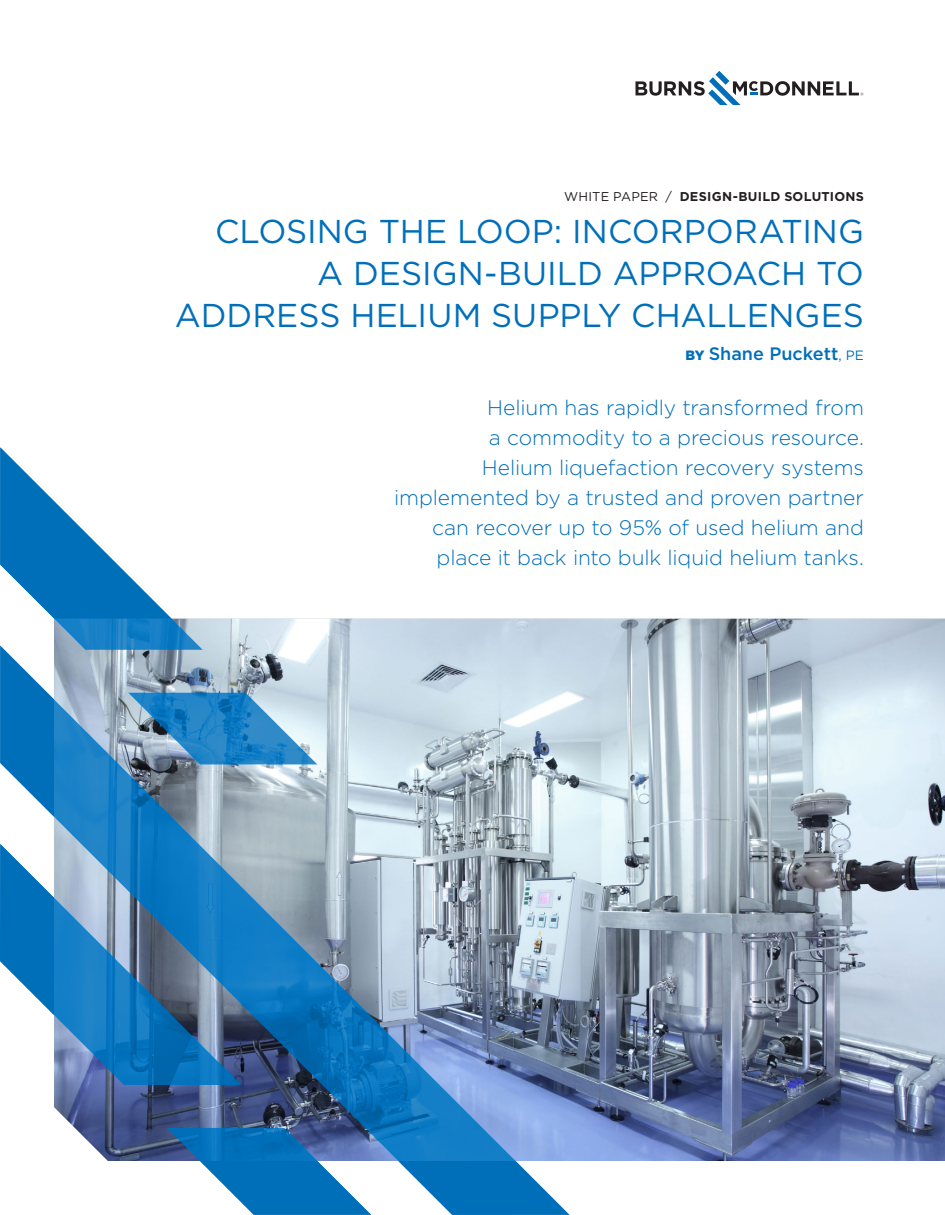
<style>
.page{position:relative;width:945px;height:1215px;background:#fff}
.page>*{position:absolute;margin:0;border:0;box-sizing:border-box;transform-origin:0 0}
.t1{font:33px/42px "Gotham";color:#006fba;text-align:right}
.t2{font:300 21px/30px "Gotham";letter-spacing:-.005em;color:#006fba;text-align:right}
.t3{font:500 18px "Gotham";color:#006fba}
.t4{font:700 12.75px "Gotham";letter-spacing:.02em;color:#231f20}
.s1{font-weight:400}
.s2{font-weight:900;font-size:13.5px}
.s3{font-weight:400;font-size:13.5px}
</style>
<div class="page">
<img style="left:203px;top:619px;width:742px;height:542px">
<svg style="left:635px;top:71px;width:228px;height:34px"></svg>
<svg style="left:0;top:447px;width:203px;height:199px"></svg>
<svg style="left:0;top:646px;width:569px;height:569px;background:#85a8c6"></svg>
<svg style="left:0;top:844px;width:241px;height:241px;background:#4c8ebf"></svg>
<svg style="left:167px;top:1128px;width:204px;height:87px"></svg>
<p class="t4" style="left:564px;top:188px;width:301px"><span class="s1">WHITE PAPER /</span> DESIGN-BUILD SOLUTIONS</p>
<h1 class="t1" style="left:175px;top:209px;width:691px">CLOSING THE LOOP: INCORPORATING<br>A DESIGN-BUILD APPROACH TO<br>ADDRESS HELIUM SUPPLY CHALLENGES</h1>
<p class="t3" style="left:686px;top:341px;width:180px"><span class="s2">BY</span> Shane Puckett<span class="s3">, PE</span></p>
<p class="t2" style="left:394px;top:392px;width:471px">Helium has rapidly transformed from<br>a commodity to a precious resource.<br>Helium liquefaction recovery systems implemented by a trusted and proven partner can recover up to 95% of used helium and place it back into bulk liquid helium tanks.</p>
</div>
